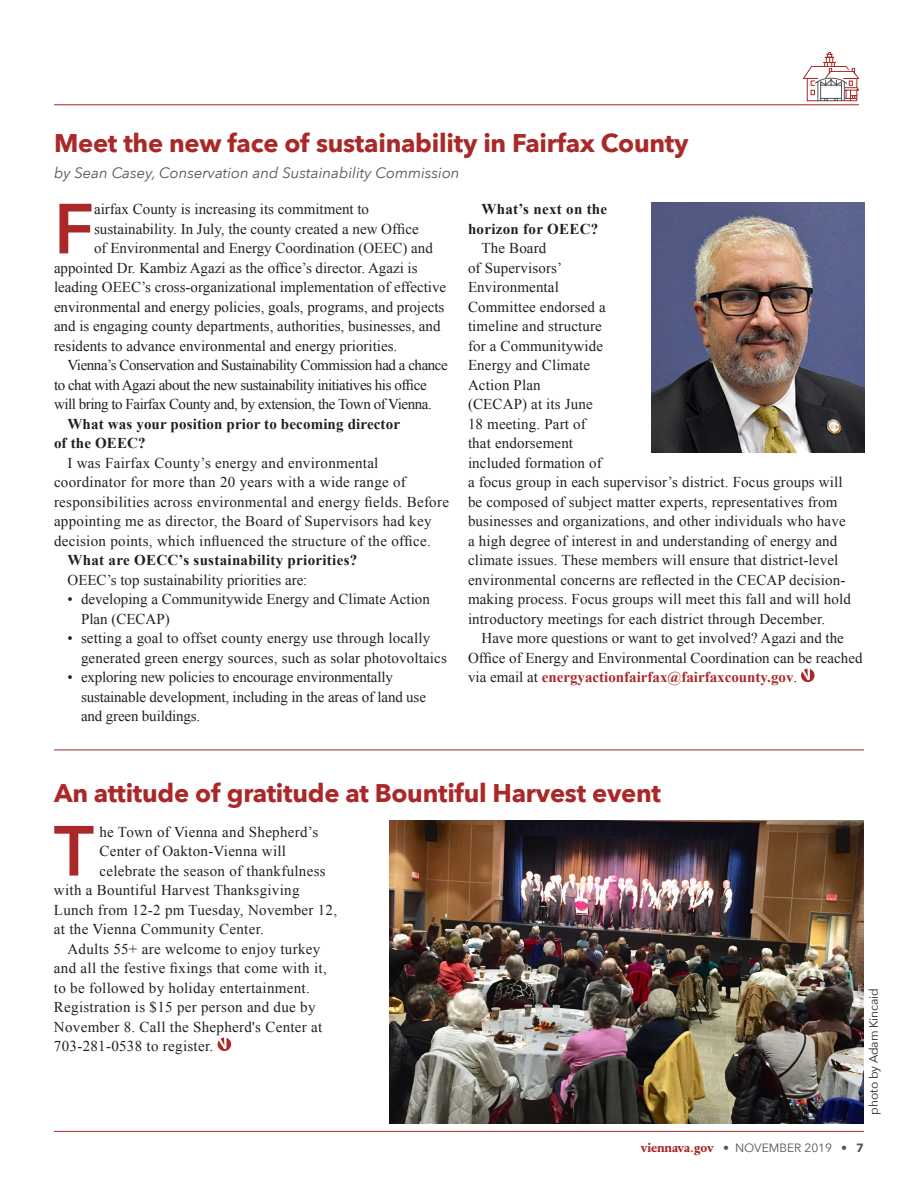
<style>
.page{position:relative;width:918px;height:1188px;background:#fff}
.page>*{position:absolute;margin:0;border:0;box-sizing:border-box;transform-origin:0 0}
.t1{font:600 70.05px "Avenir Next";color:#aa2928}
.t2{font:700 25.5px "Avenir Next";letter-spacing:-.01em;color:#aa2928}
.t3{font:15px/19.5px "Times New Roman";letter-spacing:.01em;color:#231f20}
.t4{font:15px "Times New Roman";letter-spacing:-.03em;color:#231f20}
.t5{font:700 15px/19.5px "Times New Roman";letter-spacing:.02em;color:#231f20}
.t6{font:15px/19.5px "Times New Roman";letter-spacing:-.01em;color:#231f20}
.t7{font:italic 15px "Avenir Next";color:#54565a}
.t8{font:12px "Avenir Next";color:#54565a}
.t9{font:12px "Avenir Next";letter-spacing:-.01em;color:#231f20}
.s1{font-weight:700;color:#aa2928}
.s2{font-family:"Leitura News Roman 4";color:#aa2928}
.s3{font-weight:700}
</style>
<div class="page">
<svg style="left:803px;top:52px;width:56px;height:50px"></svg>
<svg style="left:218px;top:1038px;width:13px;height:13px"></svg>
<img style="left:390px;top:821px;width:474px;height:302px">
<svg style="left:801px;top:669px;width:14px;height:13px"></svg>
<img style="left:651px;top:202px;width:213px;height:250px">
<hr style="left:54px;top:750px;width:810px;height:1px;background:#aa2928">
<hr style="left:54px;top:104px;width:805px;height:1px;background:#aa2928">
<hr style="left:54px;top:1131px;width:810px;height:1px;background:#aa2928">
<h2 class="t2" style="left:54px;top:121px;width:636px">Meet the new face of sustainability in Fairfax County</h2>
<p class="t7" style="left:54px;top:160px;width:407px">by Sean Casey, Conservation and Sustainability Commission</p>
<h1 class="t1" style="left:54px;top:169px;width:42px">F</h1>
<p class="t3" style="left:94px;top:199px;width:276px">airfax County is increasing its commitment to</p>
<p class="t5" style="left:468px;top:199px;width:141px;text-indent:14px">What’s next on the horizon for OEEC?</p>
<p class="t3" style="left:468px;top:238px;width:384px;text-indent:14px">The Board<br>of Supervisors’<br>Environmental<br>Committee endorsed a<br>timeline and structure<br>for a Communitywide<br>Energy and Climate<br>Action Plan<br>(CECAP) at its June<br>18 meeting. Part of<br>that endorsement<br>included formation of<br>a focus group in each supervisor’s district. Focus groups will be composed of subject matter experts, representatives from businesses and organizations, and other individuals who have a high degree of interest in and understanding of energy and climate issues. These members will ensure that district-level environmental concerns are reflected in the CECAP decision&shy;making process. Focus groups will meet this fall and will hold introductory meetings for each district through December.</p>
<p class="t3" style="left:468px;top:628px;width:396px;text-indent:14px">Have more questions or want to get involved? Agazi and the<br>Office of Energy and Environmental Coordination can be reached via email at <span class="s1">energyactionfairfax@fairfaxcounty.gov</span>.</p>
<p class="t3" style="left:94px;top:219px;width:326px">sustainability. In July, the county created a new Office</p>
<p class="t3" style="left:94px;top:238px;width:340px">of Environmental and Energy Coordination (OEEC) and</p>
<p class="t3" style="left:54px;top:258px;width:365px">appointed Dr. Kambiz Agazi as the office’s director. Agazi is</p>
<p class="t3" style="left:54px;top:277px;width:394px">leading OEEC’s cross-organizational implementation of effective</p>
<p class="t3" style="left:54px;top:297px;width:392px">environmental and energy policies, goals, programs, and projects</p>
<p class="t3" style="left:54px;top:316px;width:388px">and is engaging county departments, authorities, businesses, and</p>
<p class="t3" style="left:54px;top:336px;width:345px">residents to advance environmental and energy priorities.</p>
<p class="t4" style="left:68px;top:355px;width:382px">Vienna’s Conservation and Sustainability Commission had a chance</p>
<p class="t4" style="left:54px;top:375px;width:374px">to chat with Agazi about the new sustainability initiatives his office</p>
<p class="t4" style="left:54px;top:394px;width:379px">will bring to Fairfax County and, by extension, the Town of Vienna.</p>
<p class="t5" style="left:54px;top:414px;width:348px;text-indent:14px">What was your position prior to becoming director of the OEEC?</p>
<p class="t3" style="left:54px;top:453px;width:397px;text-indent:14px">I was Fairfax County’s energy and environmental coordinator for more than 20 years with a wide range of responsibilities across environmental and energy fields. Before appointing me as director, the Board of Supervisors had key decision points, which influenced the structure of the office.</p>
<p class="t5" style="left:68px;top:550px;width:291px">What are OECC’s sustainability priorities?</p>
<p class="t3" style="left:68px;top:570px;width:241px">OEEC’s top sustainability priorities are:</p>
<p class="t3" style="left:81px;top:589px;width:350px;text-indent:-14px">• developing a Communitywide Energy and Climate Action<br>Plan (CECAP)</p>
<p class="t3" style="left:81px;top:628px;width:367px;text-indent:-14px">• setting a goal to offset county energy use through locally generated green energy sources, such as solar photovoltaics</p>
<p class="t6" style="left:81px;top:667px;width:346px;text-indent:-13px">• exploring new policies to encourage environmentally sustainable development, including in the areas of land use and green buildings.</p>
<h2 class="t2" style="left:54px;top:771px;width:609px">An attitude of gratitude at Bountiful Harvest event</h2>
<h1 class="t1" style="left:54px;top:791px;width:41px">T</h1>
<p class="t3" style="left:99px;top:822px;width:220px">he Town of Vienna and Shepherd’s</p>
<p class="t3" style="left:99px;top:841px;width:188px">Center of Oakton-Vienna will</p>
<p class="t3" style="left:99px;top:861px;width:228px">celebrate the season of thankfulness</p>
<p class="t3" style="left:54px;top:880px;width:247px">with a Bountiful Harvest Thanksgiving</p>
<p class="t3" style="left:54px;top:900px;width:285px">Lunch from 12-2 pm Tuesday, November 12,</p>
<p class="t3" style="left:54px;top:919px;width:211px">at the Vienna Community Center.</p>
<p class="t3" style="left:67px;top:939px;width:254px">Adults 55+ are welcome to enjoy turkey</p>
<p class="t3" style="left:54px;top:958px;width:274px">and all the festive fixings that come with it,</p>
<p class="t3" style="left:54px;top:978px;width:257px">to be followed by holiday entertainment.</p>
<p class="t3" style="left:54px;top:997px;width:263px">Registration is $15 per person and due by</p>
<p class="t3" style="left:54px;top:1017px;width:270px">November 8. Call the Shepherd's Center at</p>
<p class="t3" style="left:54px;top:1036px;width:161px">703-281-0538 to register.</p>
<p class="t9" style="left:864px;top:1115px;width:128px;rotate:-90deg">photo by Adam Kincaid</p>
<p class="t8" style="left:641px;top:1138px;width:225px"><span class="s2">viennava.gov</span> • NOVEMBER 2019 • <span class="s3">7</span></p>
</div>
